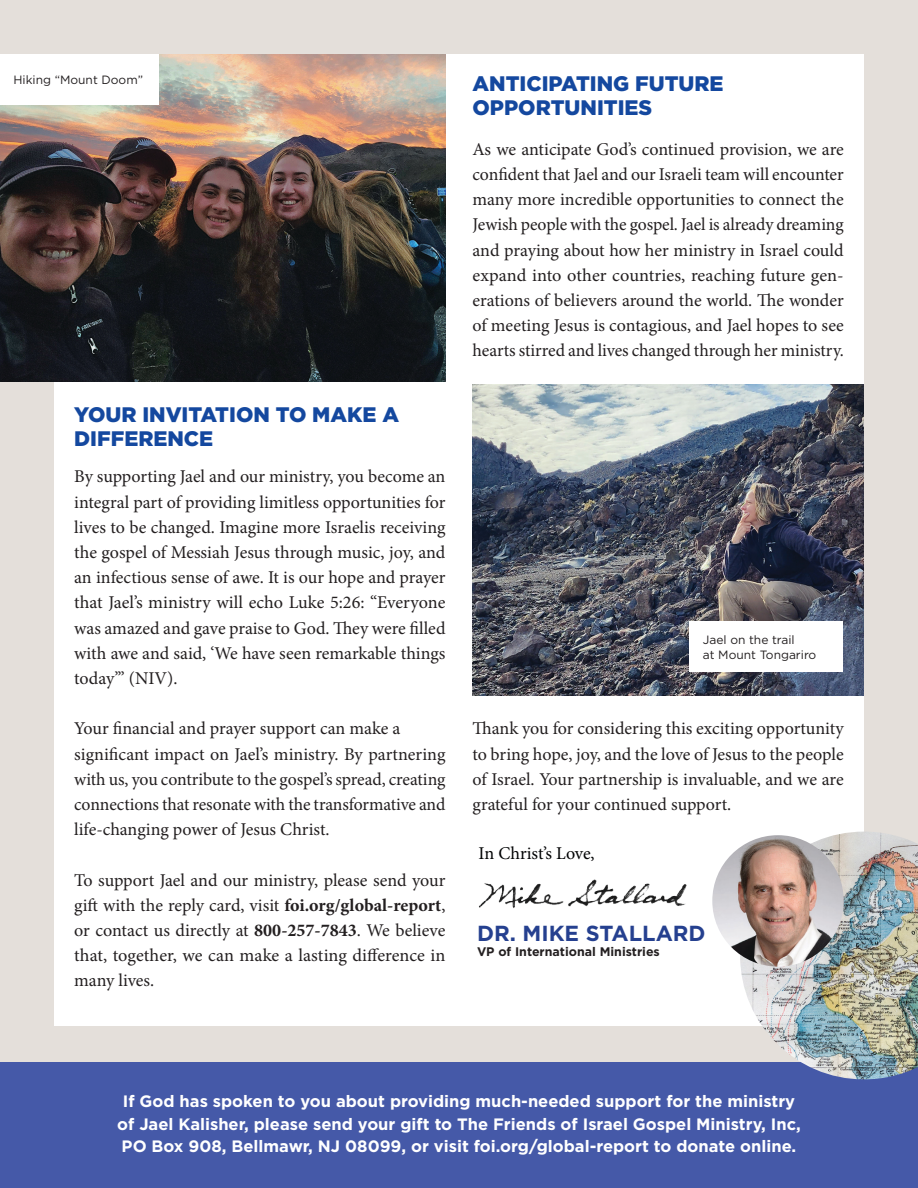
<style>
.page{position:relative;width:918px;height:1188px;background:#e4dfda}
.page>*{position:absolute;margin:0;border:0;box-sizing:border-box;transform-origin:0 0}
.t1{font:700 21.75px "Gotham";color:#25408f}
.Heading{font:900 21px/24px "Gotham";color:#14489f}
.GUTS_Bold{font:18px/25.2px "Minion Pro";letter-spacing:-.005em;color:#231f20;text-align:justify}
.Heading-2{font:18px "Minion Pro";letter-spacing:-.005em;color:#020304}
.t2{font:700 16.5px "Gotham";color:#fff}
.t3{font:700 12.45px "Gotham";color:#231f20}
.Captions{font:12px/14.4px "Gotham";color:#231f20}
.s1{font-weight:700}
</style>
<div class="page">
<div style="left:0;top:1062px;width:918px;height:126px;background:#4559a8"></div>
<div style="left:54px;top:54px;width:810px;height:972px;background:#fff"></div>
<img style="left:740px;top:832px;width:178px;height:247px">
<img style="left:479px;top:879px;width:207px;height:29px">
<img style="left:712px;top:835px;width:132px;height:132px;border-radius:66px">
<img style="left:0;top:54px;width:446px;height:328px">
<img style="left:472px;top:384px;width:392px;height:312px">
<div style="left:0;top:54px;width:159px;height:51px;background:#fff"></div>
<div style="left:689px;top:621px;width:154px;height:51px;background:#fff"></div>
<p class="Captions" style="left:14px;top:73px;width:131px">Hiking “Mount Doom”</p>
<p class="Heading" style="left:74px;top:402px;width:326px">YOUR INVITATION TO MAKE A<br>DIFFERENCE</p>
<p class="GUTS_Bold" style="left:74px;top:464px;width:373px">By supporting Jael and our ministry, you become an integral part of providing limitless opportunities for lives to be changed. Imagine more Israelis receiving the gospel of Messiah Jesus through music, joy, and an infectious sense of awe. It is our hope and prayer that Jael’s ministry will echo Luke 5:26: “Everyone was amazed and gave praise to God. They were filled with awe and said, ‘We have seen remarkable things today’” (NIV).</p>
<p class="GUTS_Bold" style="left:74px;top:716px;width:373px;text-align:left">Your financial and prayer support can make a significant impact on Jael’s ministry. By partnering with us, you contribute to the gospel’s spread, creating connections that resonate with the transformative and life-changing power of Jesus Christ.</p>
<p class="GUTS_Bold" style="left:74px;top:867px;width:373px">To support Jael and our ministry, please send your gift with the reply card, visit <span class="s1">foi.org/global-report</span>, or contact us directly at <span class="s1">800-257-7843</span>. We believe that, together, we can make a lasting difference in many lives.</p>
<p class="Heading" style="left:472px;top:71px;width:253px">ANTICIPATING FUTURE<br>OPPORTUNITIES</p>
<p class="GUTS_Bold" style="left:472px;top:137px;width:373px">As we anticipate God’s continued provision, we are confident that Jael and our Israeli team will encounter many more incredible opportunities to connect the Jewish people with the gospel. Jael is already dreaming and praying about how her ministry in Israel could expand into other countries, reaching future gen&shy;erations of believers around the world. The wonder of meeting Jesus is contagious, and Jael hopes to see hearts stirred and lives changed through her ministry.</p>
<p class="Captions" style="left:703px;top:633px;width:115px">Jael on the trail<br>at Mount Tongariro</p>
<p class="GUTS_Bold" style="left:472px;top:716px;width:373px">Thank you for considering this exciting opportunity to bring hope, joy, and the love of Jesus to the people of Israel. Your partnership is invaluable, and we are grateful for your continued support.</p>
<p class="Heading-2" style="left:479px;top:842px;width:118px">In Christ’s Love,</p>
<p class="t1" style="left:477px;top:918px;width:230px">DR. MIKE STALLARD</p>
<p class="t3" style="left:477px;top:943px;width:184px">VP of International Ministries</p>
<p class="t2" style="left:123px;top:1090px;width:674px">If God has spoken to you about providing much-needed support for the ministry</p>
<p class="t2" style="left:117px;top:1113px;width:685px">of Jael Kalisher, please send your gift to The Friends of Israel Gospel Ministry, Inc,</p>
<p class="t2" style="left:122px;top:1135px;width:676px">PO Box 908, Bellmawr, NJ 08099, or visit foi.org/global-report to donate online.</p>
</div>
